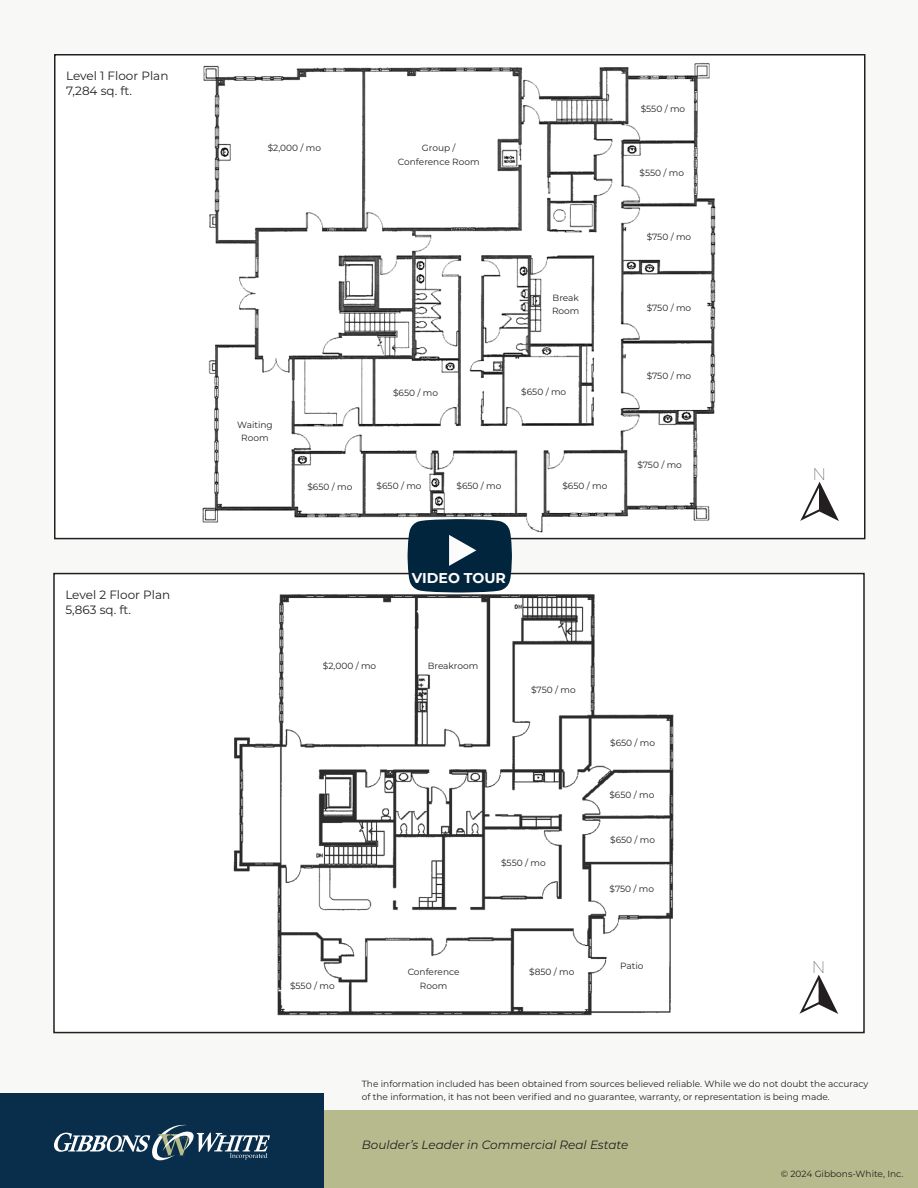
<style>
.page{position:relative;width:918px;height:1188px;background:#f8f8f7}
.page>*{position:absolute;margin:0;border:0;box-sizing:border-box;transform-origin:0 0}
.t1{font:100 16.8px "Montserrat";color:#231f20}
.t2{font:700 14.1px "Montserrat";color:#fff}
.Suite_Label{font:12px "Montserrat";color:#231f20}
.t3{font:italic 12px "Montserrat";color:#231f20}
.Suite_Label_-_Small{font:9px/13.5px "Montserrat";color:#231f20}
</style>
<div class="page">
<div style="left:54px;top:574px;width:810px;height:459px;background:#fff"></div>
<img style="left:233px;top:592px;width:441px;height:424px">
<div style="left:55px;top:55px;width:810px;height:484px;background:#fff"></div>
<img style="left:202px;top:62px;width:514px;height:471px">
<svg style="left:799px;top:975px;width:40px;height:39px"></svg>
<div style="left:819px;top:979px;width:2px;height:24px;border:1px solid #231f20"></div>
<svg style="left:800px;top:482px;width:39px;height:39px"></svg>
<div style="left:819px;top:486px;width:2px;height:24px;border:1px solid #231f20"></div>
<div style="left:324px;top:1110px;width:594px;height:78px;background:#b7ba8d"></div>
<div style="left:0;top:1094px;width:324px;height:94px;background:#092e4c"></div>
<svg style="left:54px;top:1124px;width:216px;height:37px"></svg>
<svg style="left:408px;top:519px;width:104px;height:73px;background:#1c3c52"></svg>
<p class="Suite_Label" style="left:66px;top:68px;width:104px">Level 1 Floor Plan</p>
<p class="Suite_Label" style="left:66px;top:83px;width:67px">7,284 sq. ft.</p>
<p class="Suite_Label" style="left:65px;top:586px;width:106px">Level 2 Floor Plan</p>
<p class="Suite_Label" style="left:65px;top:601px;width:67px">5,863 sq. ft.</p>
<p class="Suite_Label_-_Small" style="left:268px;top:141px;width:55px">$2,000 / mo</p>
<p class="Suite_Label_-_Small" style="left:422px;top:141px;width:35px">Group /</p>
<p class="Suite_Label_-_Small" style="left:398px;top:155px;width:83px">Conference Room</p>
<p class="Suite_Label_-_Small" style="left:237px;top:417px;width:37px">Waiting</p>
<p class="Suite_Label_-_Small" style="left:241px;top:431px;width:29px">Room</p>
<p class="Suite_Label_-_Small" style="left:553px;top:291px;width:28px">Break</p>
<p class="Suite_Label_-_Small" style="left:552px;top:304px;width:29px">Room</p>
<p class="Suite_Label_-_Small" style="left:393px;top:386px;width:47px">$650 / mo</p>
<p class="Suite_Label_-_Small" style="left:521px;top:385px;width:47px">$650 / mo</p>
<p class="Suite_Label_-_Small" style="left:307px;top:479px;width:47px">$650 / mo</p>
<p class="Suite_Label_-_Small" style="left:377px;top:479px;width:47px">$650 / mo</p>
<p class="Suite_Label_-_Small" style="left:456px;top:479px;width:47px">$650 / mo</p>
<p class="Suite_Label_-_Small" style="left:562px;top:479px;width:47px">$650 / mo</p>
<p class="Suite_Label_-_Small" style="left:641px;top:102px;width:46px">$550 / mo</p>
<p class="Suite_Label_-_Small" style="left:640px;top:166px;width:46px">$550 / mo</p>
<p class="Suite_Label_-_Small" style="left:647px;top:229px;width:46px">$750 / mo</p>
<p class="Suite_Label_-_Small" style="left:647px;top:301px;width:46px">$750 / mo</p>
<p class="Suite_Label_-_Small" style="left:647px;top:368px;width:46px">$750 / mo</p>
<p class="Suite_Label_-_Small" style="left:637px;top:458px;width:46px">$750 / mo</p>
<p class="Suite_Label_-_Small" style="left:323px;top:659px;width:55px">$2,000 / mo</p>
<p class="t2" style="left:412px;top:568px;width:96px">VIDEO TOUR</p>
<p class="Suite_Label_-_Small" style="left:428px;top:659px;width:52px">Breakroom</p>
<p class="Suite_Label_-_Small" style="left:531px;top:683px;width:46px">$750 / mo</p>
<p class="Suite_Label_-_Small" style="left:610px;top:735px;width:47px">$650 / mo</p>
<p class="Suite_Label_-_Small" style="left:290px;top:978px;width:46px">$550 / mo</p>
<p class="Suite_Label_-_Small" style="left:408px;top:965px;width:53px">Conference</p>
<p class="Suite_Label_-_Small" style="left:420px;top:978px;width:29px">Room</p>
<p class="Suite_Label_-_Small" style="left:501px;top:855px;width:46px">$550 / mo</p>
<p class="Suite_Label_-_Small" style="left:529px;top:965px;width:47px">$850 / mo</p>
<p class="Suite_Label_-_Small" style="left:609px;top:788px;width:47px">$650 / mo</p>
<p class="Suite_Label_-_Small" style="left:610px;top:833px;width:47px">$650 / mo</p>
<p class="Suite_Label_-_Small" style="left:610px;top:882px;width:46px">$750 / mo</p>
<p class="Suite_Label_-_Small" style="left:620px;top:959px;width:25px">Patio</p>
<p class="t1" style="left:813px;top:463px;width:15px">N</p>
<p class="t1" style="left:812px;top:956px;width:15px">N</p>
<p class="Suite_Label_-_Small" style="left:362px;top:1076px;width:508px">The information included has been obtained from sources believed reliable. While we do not doubt the accuracy of the information, it has not been verified and no guarantee, warranty, or representation is being made.</p>
<h3 class="t3" style="left:362px;top:1137px;width:268px">Boulder’s Leader in Commercial Real Estate</h3>
<p class="Suite_Label_-_Small" style="left:781px;top:1167px;width:124px">© 2024 Gibbons-White, Inc.</p>
</div>
